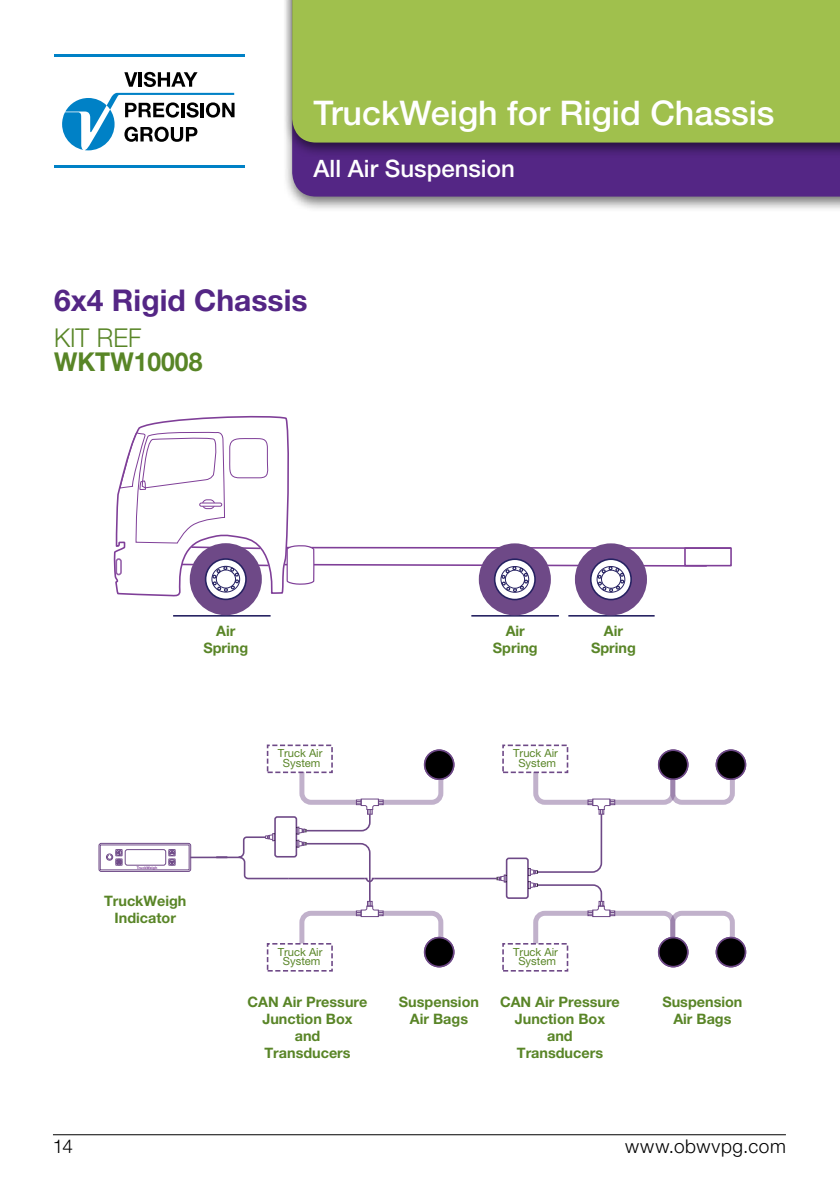
<style>
.page{position:relative;width:840px;height:1191px;background:#fff}
.page>*{position:absolute;margin:0;border:0;box-sizing:border-box;transform-origin:0 0}
.SG_Inside_Curve_Head{font:500 34px "Helvetica Neue LT Std";color:#fff}
.PT_Back_Header{font:700 30px "Helvetica Neue LT Std";color:#542685}
.SG_Table_SectionHead{font:700 26px "Helvetica Neue LT Std";color:#588526;scale:.95 1}
.SG_Table_SectionHead-2{font:300 26px "Helvetica Neue LT Std";color:#588526;scale:.95 1}
.SG_Inside_Curve_Subh{font:500 24px "Helvetica Neue LT Std";color:#fff}
._2011_footer_right_p{font:300 19px "Helvetica Neue LT Std";letter-spacing:.03em;color:#000}
.t1{font:700 14.4px/17.2px "Helvetica Neue LT Std";color:#598527;text-align:center}
.t2{font:11.2px/9.6px "Helvetica Neue LT Std";color:#598527;text-align:center}
.t3{font:700 3.6px "Helvetica Neue LT Std";color:#7f3f98}
</style>
<div class="page">
<div style="left:282px;top:0;width:557px;height:212px;background:#000;opacity:.55"></div>
<div style="left:292px;top:158px;width:547px;height:39px;background:#542685"></div>
<div style="left:282px;top:0;width:557px;height:158px;background:#000;opacity:.55"></div>
<div style="left:292px;top:0;width:547px;height:143px;background:#a0c04d"></div>
<svg style="left:62px;top:93px;width:172px;height:57px"></svg>
<svg style="left:124px;top:72px;width:13px;height:15px"></svg>
<hr style="left:139px;top:72px;width:3px;height:15px;background:#000">
<svg style="left:144px;top:72px;width:53px;height:15px"></svg>
<hr style="left:54px;top:54px;width:190px;height:3px;background:#0081c6">
<hr style="left:54px;top:165px;width:190px;height:3px;background:#0081c6">
<hr style="left:471px;top:615px;width:87px;height:1px;background:#262262">
<hr style="left:568px;top:615px;width:86px;height:1px;background:#262262">
<div style="left:683px;top:547px;width:48px;height:19px;border:2px solid #7f3f98"></div>
<svg style="left:113px;top:415px;width:176px;height:202px"></svg>
<svg style="left:119px;top:431px;width:151px;height:119px"></svg>
<div style="left:116px;top:559px;width:5px;height:15px;background:#fff;border-radius:2px"></div>
<div style="left:115px;top:558px;width:7px;height:17px;border:2px solid #7f3f98;border-radius:2px"></div>
<div style="left:199px;top:502px;width:23px;height:4px;border:1px solid #7f3f98;border-radius:2px"></div>
<div style="left:478px;top:543px;width:72px;height:72px;background:#6e4987;border-radius:50%"></div>
<svg style="left:494px;top:559px;width:40px;height:40px"></svg>
<div style="left:493px;top:558px;width:42px;height:42px;border:2px solid #262262;border-radius:50%"></div>
<div style="left:574px;top:543px;width:72px;height:72px;background:#6e4987;border-radius:50%"></div>
<svg style="left:590px;top:559px;width:40px;height:40px"></svg>
<div style="left:589px;top:558px;width:42px;height:42px;border:2px solid #262262;border-radius:50%"></div>
<svg style="left:283px;top:544px;width:425px;height:48px"></svg>
<div style="left:190px;top:543px;width:72px;height:72px;background:#6e4987;border-radius:50%"></div>
<svg style="left:205px;top:559px;width:41px;height:40px"></svg>
<div style="left:205px;top:558px;width:42px;height:42px;border:2px solid #262262;border-radius:50%"></div>
<svg style="left:180px;top:563px;width:90px;height:29px"></svg>
<div style="left:505px;top:857px;width:23px;height:42px;border:2px solid #6e4987;border-radius:2px"></div>
<svg style="left:496px;top:874px;width:10px;height:8px"></svg>
<hr style="left:374px;top:877px;width:123px;height:2px;background:#6e4987">
<div style="left:274px;top:816px;width:23px;height:41px;border:2px solid #6e4987;border-radius:2px"></div>
<svg style="left:237px;top:833px;width:52px;height:47px"></svg>
<svg style="left:296px;top:840px;width:147px;height:103px"></svg>
<hr style="left:288px;top:877px;width:76px;height:2px;background:#6e4987">
<svg style="left:527px;top:772px;width:207px;height:171px"></svg>
<svg style="left:296px;top:772px;width:147px;height:62px"></svg>
<div style="left:98px;top:843px;width:93px;height:29px;border:1px solid #6e4987;border-radius:2px"></div>
<div style="left:125px;top:849px;width:41px;height:16px;border:1px solid #6e4987;border-radius:2px"></div>
<div style="left:115px;top:849px;width:7px;height:7px;border:1px solid #6e4987"></div>
<div style="left:168px;top:849px;width:7px;height:7px;border:1px solid #6e4987"></div>
<div style="left:168px;top:858px;width:7px;height:7px;border:1px solid #6e4987"></div>
<div style="left:106px;top:853px;width:7px;height:7px;border:1px solid #6e4987;border-radius:50%"></div>
<div style="left:116px;top:849px;width:6px;height:7px;border:1px solid #6e4987;border-radius:50%"></div>
<div style="left:169px;top:849px;width:6px;height:7px;border:1px solid #6e4987;border-radius:50%"></div>
<svg style="left:107px;top:850px;width:15px;height:15px"></svg>
<svg style="left:169px;top:850px;width:6px;height:15px"></svg>
<hr style="left:216px;top:856px;width:25px;height:2px;background:#6e4987">
<hr style="left:190px;top:856px;width:37px;height:2px;background:#6e4987">
<div style="left:502px;top:943px;width:66px;height:28px;border:2px dashed #6e4987"></div>
<div style="left:267px;top:943px;width:65px;height:28px;border:2px dashed #6e4987"></div>
<div style="left:502px;top:744px;width:66px;height:29px;border:2px dashed #6e4987"></div>
<div style="left:267px;top:744px;width:65px;height:29px;border:2px dashed #6e4987"></div>
<div style="left:716px;top:937px;width:29px;height:29px;background:#000;border-radius:50%"></div>
<div style="left:715px;top:936px;width:30px;height:31px;border:2px solid #6e4987;border-radius:50%"></div>
<div style="left:716px;top:750px;width:29px;height:29px;background:#000;border-radius:50%"></div>
<div style="left:715px;top:749px;width:30px;height:31px;border:2px solid #6e4987;border-radius:50%"></div>
<div style="left:658px;top:937px;width:29px;height:29px;background:#000;border-radius:50%"></div>
<div style="left:657px;top:936px;width:31px;height:31px;border:2px solid #6e4987;border-radius:50%"></div>
<div style="left:658px;top:750px;width:29px;height:29px;background:#000;border-radius:50%"></div>
<div style="left:657px;top:749px;width:31px;height:31px;border:2px solid #6e4987;border-radius:50%"></div>
<div style="left:424px;top:937px;width:29px;height:29px;background:#000;border-radius:50%"></div>
<div style="left:423px;top:936px;width:31px;height:31px;border:2px solid #6e4987;border-radius:50%"></div>
<div style="left:424px;top:750px;width:29px;height:29px;background:#000;border-radius:50%"></div>
<div style="left:423px;top:749px;width:31px;height:31px;border:2px solid #6e4987;border-radius:50%"></div>
<hr style="left:53px;top:1134px;width:732px;height:1px;background:#000">
<p class="SG_Inside_Curve_Head" style="left:313px;top:93px;width:462px">TruckWeigh for Rigid Chassis</p>
<p class="SG_Inside_Curve_Subh" style="left:313px;top:154px;width:202px">All Air Suspension</p>
<p class="PT_Back_Header" style="left:54px;top:281px;width:255px">6x4 Rigid Chassis</p>
<p class="SG_Table_SectionHead-2" style="left:54px;top:322px;width:93px">KIT REF</p>
<p class="SG_Table_SectionHead" style="left:54px;top:346px;width:158px">WKTW10008</p>
<p class="t1" style="left:203px;top:621px;width:46px">Air<br>Spring</p>
<p class="t1" style="left:492px;top:621px;width:46px">Air<br>Spring</p>
<p class="t1" style="left:590px;top:621px;width:46px">Air<br>Spring</p>
<p class="t3" style="left:137px;top:865px;width:22px">TruckWeigh</p>
<p class="t1" style="left:104px;top:892px;width:84px">TruckWeigh<br>Indicator</p>
<p class="t2" style="left:277px;top:748px;width:46px">Truck Air<br>System</p>
<p class="t2" style="left:277px;top:947px;width:46px">Truck Air<br>System</p>
<p class="t2" style="left:513px;top:748px;width:46px">Truck Air<br>System</p>
<p class="t2" style="left:513px;top:947px;width:46px">Truck Air<br>System</p>
<p class="t1" style="left:247px;top:992px;width:121px">CAN Air Pressure<br>Junction Box<br>and<br>Transducers</p>
<p class="t1" style="left:399px;top:992px;width:82px">Suspension<br>Air Bags</p>
<p class="t1" style="left:499px;top:992px;width:121px">CAN Air Pressure<br>Junction Box<br>and<br>Transducers</p>
<p class="t1" style="left:662px;top:992px;width:82px">Suspension<br>Air Bags</p>
<p class="t2" style="left:335px;top:1002px;width:46px">Truck Air</p>
<p class="t2" style="left:570px;top:1002px;width:46px">Truck Air<br>System</p>
<p class="_2011_footer_right_p" style="left:53px;top:1134px;width:22px">14</p>
<p class="_2011_footer_right_p" style="left:624px;top:1134px;width:162px">www.obwvpg.com</p>
</div>
